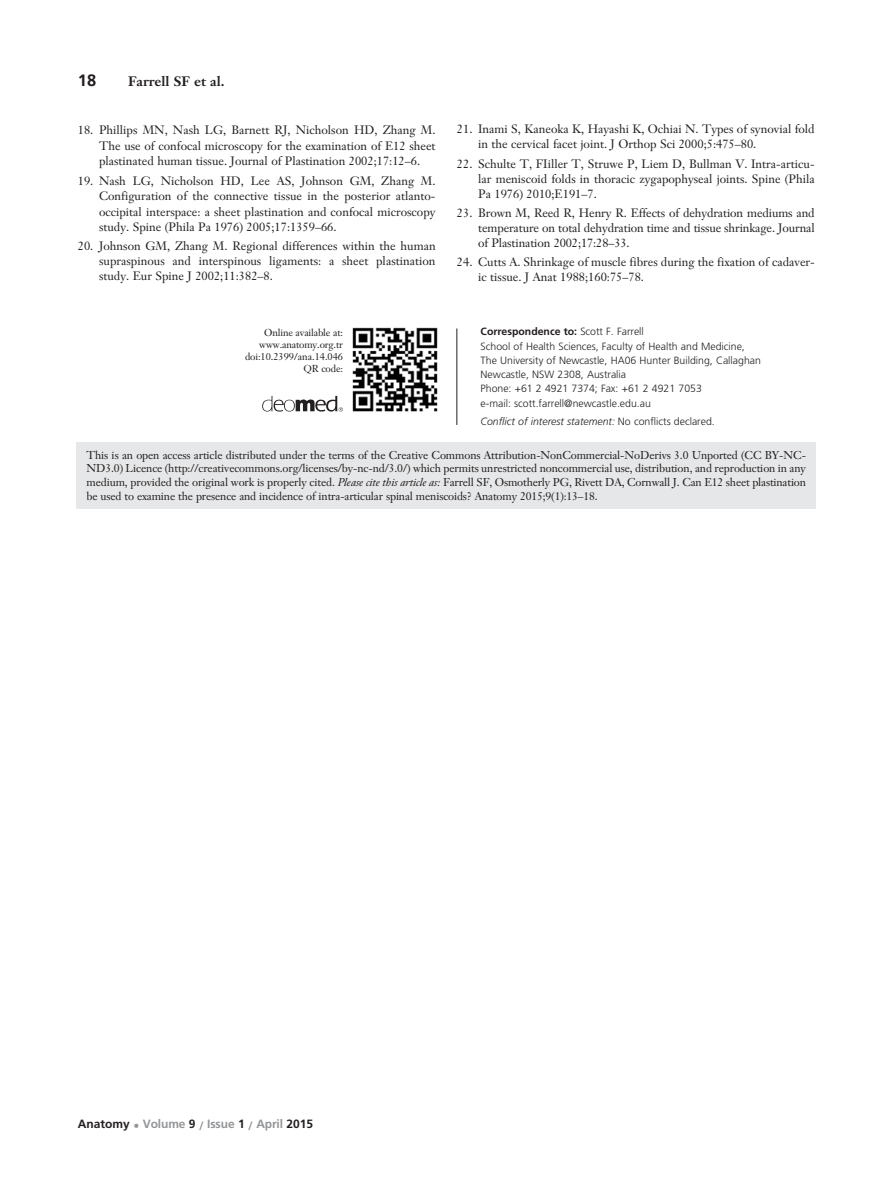
<style>
.page{position:relative;width:893px;height:1191px;background:#fff}
.page>*{position:absolute;margin:0;border:0;box-sizing:border-box;transform-origin:0 0}
.t1{font:700 16.5px "Frutiger";color:#231f20}
.t2{font:700 13.5px "Janson Text";color:#231f20}
.t3{font:12px/15px "Janson Text";color:#231f20;text-align:justify}
.t4{font:700 12px "Frutiger";letter-spacing:-.01em;color:#939598}
.t5{font:11.25px/13.8px "Janson Text";letter-spacing:-.015em;color:#231f20;text-align:justify}
.t6{font:300 10.5px/14.2px "Frutiger";color:#231f20}
.t7{font:italic 300 10.5px "Frutiger";color:#231f20}
.t8{font:10.05px/12px "Janson Text";letter-spacing:-.015em;color:#231f20;text-align:right}
.s1{font-weight:700}
.s2{font-style:normal}
.s3{font-style:italic}
.s4{color:#231f20}
</style>
<div class="page">
<hr style="left:456px;top:328px;width:1px;height:97px;background:#231f20">
<div style="left:76px;top:442px;width:740px;height:67px;background:#e6e7e8"></div>
<svg style="left:262px;top:396px;width:81px;height:15px"></svg>
<img style="left:352px;top:327px;width:86px;height:85px">
<h1 class="t1" style="left:78px;top:74px;width:20px">18</h1>
<p class="t2" style="left:128px;top:76px;width:98px">Farrell SF et al.</p>
<p class="t3" style="left:99px;top:124px;width:338px;line-height:15.5px;text-indent:-21px">18. Phillips MN, Nash LG, Barnett RJ, Nicholson HD, Zhang M.<br>The use of confocal microscopy for the examination of E12 sheet plastinated human tissue. Journal of Plastination 2002;17:12–6.</p>
<p class="t3" style="left:99px;top:174px;width:338px;line-height:15.5px;text-indent:-21px">19. Nash LG, Nicholson HD, Lee AS, Johnson GM, Zhang M.<br>Configuration of the connective tissue in the posterior atlanto&shy;occipital interspace: a sheet plastination and confocal microscopy study. Spine (Phila Pa 1976) 2005;17:1359–66.</p>
<p class="t3" style="left:99px;top:240px;width:338px;text-indent:-21px">20. Johnson GM, Zhang M. Regional differences within the human supraspinous and interspinous ligaments: a sheet plastination study. Eur Spine J 2002;11:382–8.</p>
<p class="t3" style="left:478px;top:123px;width:338px;text-indent:-21px">21. Inami S, Kaneoka K, Hayashi K, Ochiai N. Types of synovial fold in the cervical facet joint. J Orthop Sci 2000;5:475–80.</p>
<p class="t3" style="left:478px;top:157px;width:338px;text-indent:-21px">22. Schulte T, FIiller T, Struwe P, Liem D, Bullman V. Intra-articu&shy;lar meniscoid folds in thoracic zygapophyseal joints. Spine (Phila Pa 1976) 2010;E191–7.</p>
<p class="t3" style="left:478px;top:207px;width:338px;text-indent:-21px">23. Brown M, Reed R, Henry R. Effects of dehydration mediums and temperature on total dehydration time and tissue shrinkage. Journal of Plastination 2002;17:28–33.</p>
<p class="t3" style="left:478px;top:256px;width:338px;text-indent:-21px">24. Cutts A. Shrinkage of muscle fibres during the fixation of cadaver&shy;ic tissue. J Anat 1988;160:75–78.</p>
<p class="t6" style="left:481px;top:325px;width:282px"><span class="s1">Correspondence to:</span> Scott F. Farrell<br>School of Health Sciences, Faculty of Health and Medicine, The University of Newcastle, HA06 Hunter Building, Callaghan Newcastle, NSW 2308, Australia<br>Phone: +61 2 4921 7374; Fax: +61 2 4921 7053<br>e-mail: scott.farrell@newcastle.edu.au</p>
<p class="t7" style="left:481px;top:417px;width:236px">Conflict of interest statement: <span class="s2">No conflicts declared.</span></p>
<p class="t5" style="left:87px;top:449px;width:721px">This is an open access article distributed under the terms of the Creative Commons Attribution-NonCommercial-NoDerivs 3.0 Unported (CC BY-NC-ND3.0) Licence (http://creativecommons.org/licenses/by-nc-nd/3.0/) which permits unrestricted noncommercial use, distribution, and reproduction in any medium, provided the original work is properly cited. <span class="s3">Please cite this article as:</span> Farrell SF, Osmotherly PG, Rivett DA, Cornwall J. Can E12 sheet plastination be used to examine the presence and incidence of intra-articular spinal meniscoids? Anatomy 2015;9(1):13–18.</p>
<p class="t8" style="left:245px;top:327px;width:100px">Online available at: www.anatomy.org.tr doi:10.2399/ana.14.046<br>QR code:</p>
<p class="t4" style="left:78px;top:1119px;width:237px"><span class="s4">Anatomy</span> • Volume <span class="s4">9</span> / Issue <span class="s4">1</span> / April <span class="s4">2015</span></p>
</div>
